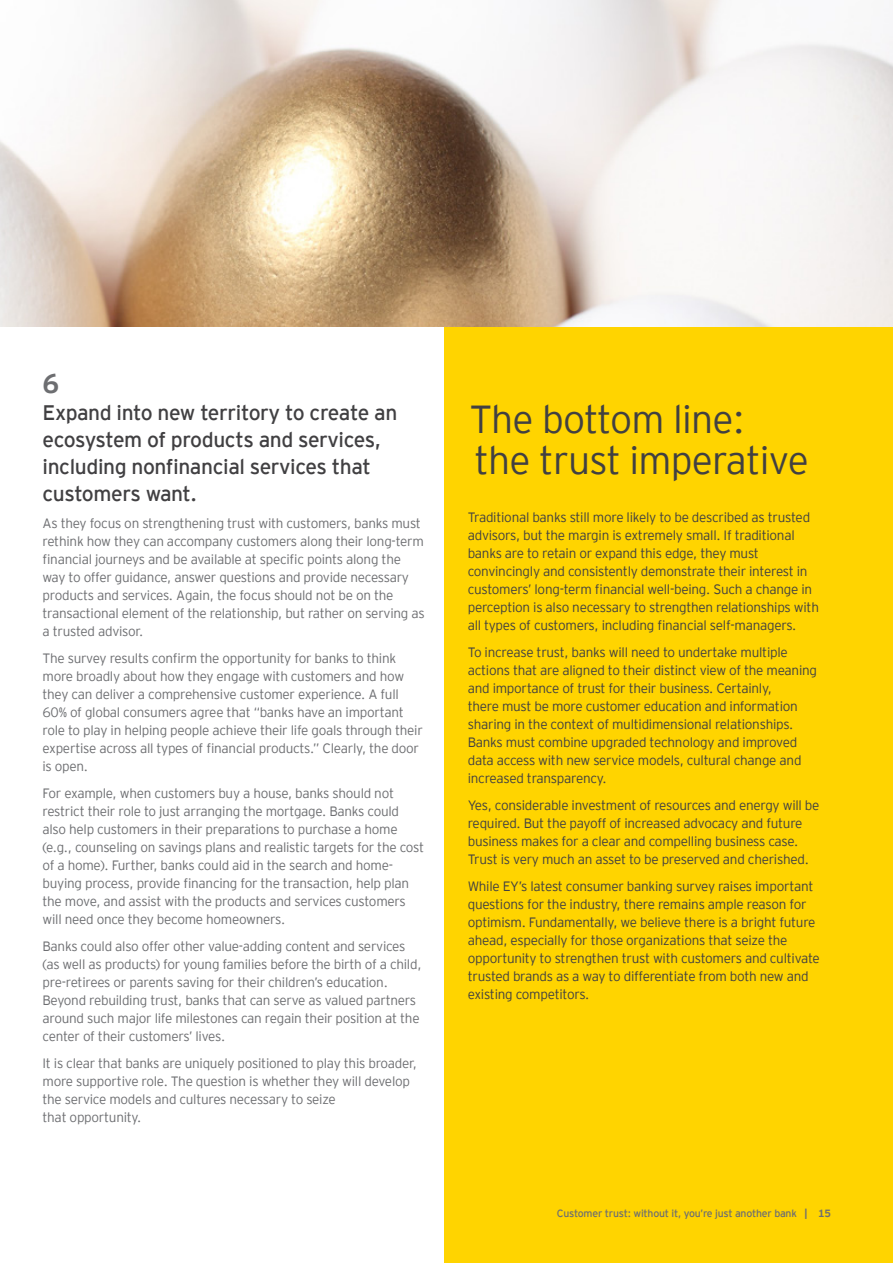
<style>
.page{position:relative;width:893px;height:1263px;background:#fff}
.page>*{position:absolute;margin:0;border:0;box-sizing:border-box;transform-origin:0 0}
.Paragraph_Style_1{font:300 39px/41.2px "EY Interstate";letter-spacing:-.02em;color:#414042}
.Headline_3{font:700 27px "EY Interstate";color:#6d6e71}
.Headline_3-2{font:21px/27px "EY Interstate";letter-spacing:-.02em;color:#414042}
.Body_copy{font:300 13.5px/18px "EY Interstate";letter-spacing:-.02em;color:#6d6e71}
.Body_copy-2{font:300 13.5px/18px "EY Interstate";letter-spacing:-.02em;color:#414042}
.t1{font:10.5px "EY Interstate";letter-spacing:-.02em;color:#6d6e71}
.s1{font-weight:700;font-size:51px;color:#ffd400}
.s2{font-weight:700}
</style>
<div class="page">
<div style="left:444px;top:0;width:449px;height:1263px;background:#ffd400"></div>
<img style="left:0;top:0;width:893px;height:327px">
<p class="Headline_3" style="left:43px;top:364px;width:18px">6</p>
<p class="Headline_3-2" style="left:43px;top:398px;width:356px">Expand into new territory to create an ecosystem of products and services, including nonfinancial services that customers want.</p>
<p class="Body_copy" style="left:43px;top:513px;width:384px">As they focus on strengthening trust with customers, banks must rethink how they can accompany customers along their long-term financial journeys and be available at specific points along the way to offer guidance, answer questions and provide necessary products and services. Again, the focus should not be on the transactional element of the relationship, but rather on serving as a trusted advisor.</p>
<p class="Body_copy" style="left:43px;top:648px;width:382px">The survey results confirm the opportunity for banks to think more broadly about how they engage with customers and how they can deliver a comprehensive customer experience. A full 60% of global consumers agree that “banks have an important role to play in helping people achieve their life goals through their expertise across all types of financial products.” Clearly, the door is open.</p>
<p class="Body_copy" style="left:43px;top:783px;width:383px">For example, when customers buy a house, banks should not restrict their role to just arranging the mortgage. Banks could also help customers in their preparations to purchase a home (e.g., counseling on savings plans and realistic targets for the cost of a home). Further, banks could aid in the search and home&shy;buying process, provide financing for the transaction, help plan the move, and assist with the products and services customers will need once they become homeowners.</p>
<p class="Body_copy" style="left:43px;top:936px;width:381px">Banks could also offer other value-adding content and services (as well as products) for young families before the birth of a child, pre-retirees or parents saving for their children’s education.<br>Beyond rebuilding trust, banks that can serve as valued partners around such major life milestones can regain their position at the center of their customers’ lives.</p>
<p class="Body_copy" style="left:43px;top:1053px;width:376px">It is clear that banks are uniquely positioned to play this broader, more supportive role. The question is whether they will develop the service models and cultures necessary to seize<br>that opportunity.</p>
<p class="Paragraph_Style_1" style="left:475px;top:396px;width:336px;text-indent:-28px"><span class="s1">|</span> The bottom line: the trust imperative</p>
<p class="Body_copy-2" style="left:468px;top:507px;width:353px">Traditional banks still more likely to be described as trusted advisors, but the margin is extremely small. If traditional banks are to retain or expand this edge, they must convincingly and consistently demonstrate their interest in customers’ long-term financial well-being. Such a change in perception is also necessary to strengthen relationships with all types of customers, including financial self-managers.</p>
<p class="Body_copy-2" style="left:468px;top:642px;width:351px">To increase trust, banks will need to undertake multiple actions that are aligned to their distinct view of the meaning and importance of trust for their business. Certainly,<br>there must be more customer education and information sharing in the context of multidimensional relationships.<br>Banks must combine upgraded technology and improved data access with new service models, cultural change and increased transparency.</p>
<p class="Body_copy-2" style="left:468px;top:795px;width:353px">Yes, considerable investment of resources and energy will be required. But the payoff of increased advocacy and future business makes for a clear and compelling business case.<br>Trust is very much an asset to be preserved and cherished.</p>
<p class="Body_copy-2" style="left:468px;top:876px;width:354px">While EY’s latest consumer banking survey raises important questions for the industry, there remains ample reason for optimism. Fundamentally, we believe there is a bright future ahead, especially for those organizations that seize the opportunity to strengthen trust with customers and cultivate trusted brands as a way to differentiate from both new and existing competitors.</p>
<p class="t1" style="left:557px;top:1206px;width:276px">Customer trust: without it, you’re just another bank <span class="s2">| 15</span></p>
</div>
